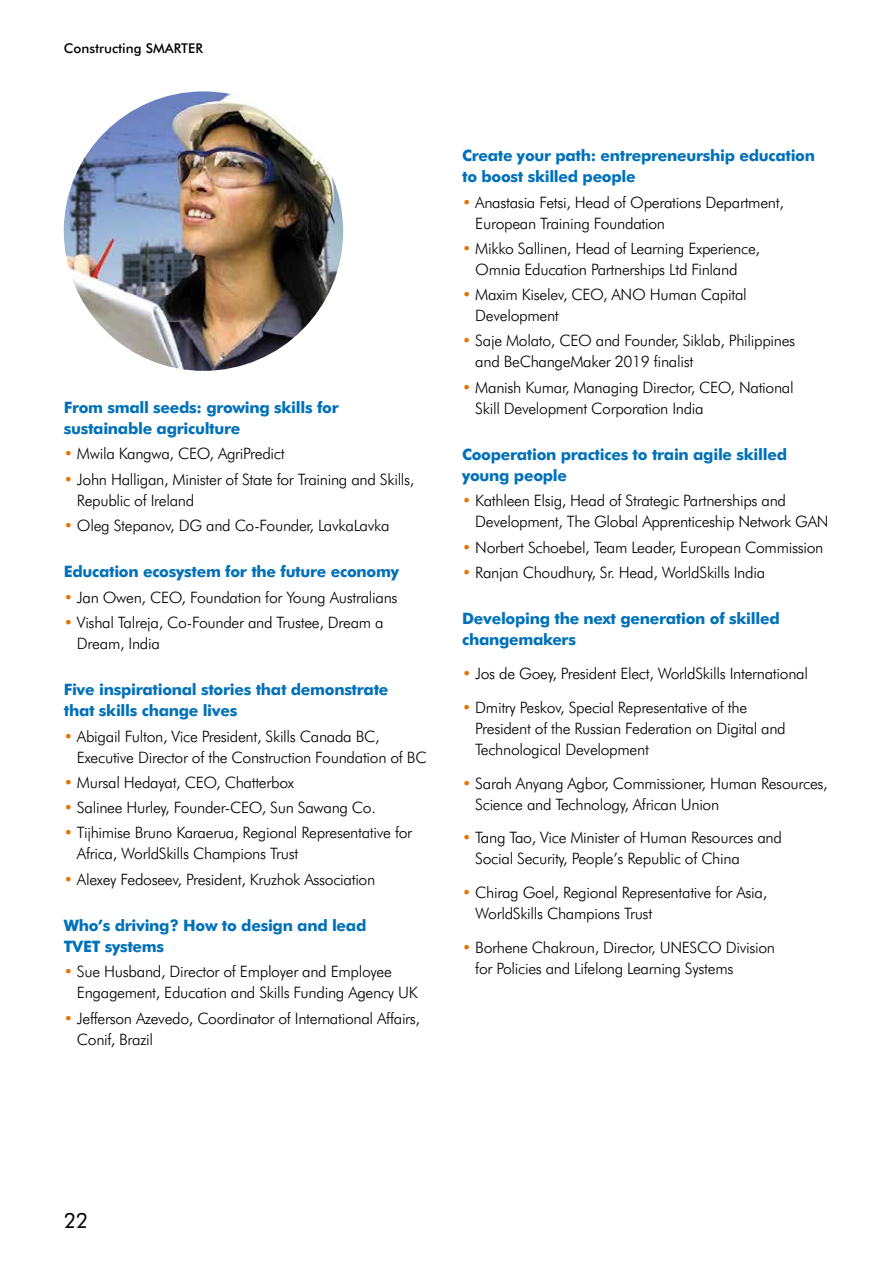
<style>
.page{position:relative;width:893px;height:1263px;background:#fff}
.page>*{position:absolute;margin:0;border:0;box-sizing:border-box;transform-origin:0 0}
.t1{font:21px "Futura BT";color:#000}
.t2{font:300 15.75px/21px "Futura BT";letter-spacing:-.02em;color:#000}
.t3{font:700 15.75px/21px "Futura BT";letter-spacing:-.02em;color:#0071b9}
.t4{font:500 13.5px "Futura BT";color:#000}
.s1{color:#e67200}
</style>
<div class="page">
<img style="left:64px;top:91px;width:279px;height:280px;border-radius:140px">
<p class="t4" style="left:64px;top:40px;width:141px">Constructing SMARTER</p>
<p class="t3" style="left:64px;top:397px;width:276px">From small seeds: growing skills for sustainable agriculture</p>
<p class="t2" style="left:64px;top:443px;width:222px"><span class="s1">•</span> Mwila Kangwa, CEO, AgriPredict</p>
<p class="t2" style="left:77px;top:468px;width:339px;text-indent:-13px"><span class="s1">•</span> John Halligan, Minister of State for Training and Skills,<br>Republic of Ireland</p>
<p class="t2" style="left:64px;top:515px;width:327px"><span class="s1">•</span> Oleg Stepanov, DG and Co-Founder, LavkaLavka</p>
<p class="t3" style="left:64px;top:561px;width:337px">Education ecosystem for the future economy</p>
<p class="t2" style="left:64px;top:586px;width:335px"><span class="s1">•</span> Jan Owen, CEO, Foundation for Young Australians</p>
<p class="t2" style="left:77px;top:612px;width:308px;text-indent:-13px"><span class="s1">•</span> Vishal Talreja, Co-Founder and Trustee, Dream a<br>Dream, India</p>
<p class="t3" style="left:64px;top:679px;width:326px">Five inspirational stories that demonstrate that skills change lives</p>
<p class="t2" style="left:77px;top:725px;width:351px;text-indent:-13px"><span class="s1">•</span> Abigail Fulton, Vice President, Skills Canada BC,<br>Executive Director of the Construction Foundation of BC</p>
<p class="t2" style="left:64px;top:772px;width:232px"><span class="s1">•</span> Mursal Hedayat, CEO, Chatterbox</p>
<p class="t2" style="left:64px;top:797px;width:314px"><span class="s1">•</span> Salinee Hurley, Founder-CEO, Sun Sawang Co.</p>
<p class="t2" style="left:77px;top:822px;width:337px;text-indent:-13px"><span class="s1">•</span> Tijhimise Bruno Karaerua, Regional Representative for<br>Africa, WorldSkills Champions Trust</p>
<p class="t2" style="left:64px;top:868px;width:313px"><span class="s1">•</span> Alexey Fedoseev, President, Kruzhok Association</p>
<p class="t3" style="left:64px;top:915px;width:304px">Who’s driving? How to design and lead<br>TVET systems</p>
<p class="t2" style="left:77px;top:961px;width:342px;text-indent:-13px"><span class="s1">•</span> Sue Husband, Director of Employer and Employee<br>Engagement, Education and Skills Funding Agency UK</p>
<p class="t2" style="left:77px;top:1007px;width:345px;text-indent:-13px"><span class="s1">•</span> Jefferson Azevedo, Coordinator of International Affairs,<br>Conif, Brazil</p>
<p class="t3" style="left:462px;top:145px;width:354px">Create your path: entrepreneurship education to boost skilled people</p>
<p class="t2" style="left:475px;top:191px;width:310px;text-indent:-13px"><span class="s1">•</span> Anastasia Fetsi, Head of Operations Department,<br>European Training Foundation</p>
<p class="t2" style="left:462px;top:238px;width:299px;text-align:center"><span class="s1">•</span> Mikko Sallinen, Head of Learning Experience,<br>Omnia Education Partnerships Ltd Finland</p>
<p class="t2" style="left:475px;top:284px;width:273px;text-indent:-13px"><span class="s1">•</span> Maxim Kiselev, CEO, ANO Human Capital<br>Development</p>
<p class="t2" style="left:475px;top:330px;width:321px;text-indent:-13px"><span class="s1">•</span> Saje Molato, CEO and Founder, Siklab, Philippines and BeChangeMaker 2019 finalist</p>
<p class="t2" style="left:475px;top:376px;width:320px;text-indent:-13px"><span class="s1">•</span> Manish Kumar, Managing Director, CEO, National<br>Skill Development Corporation India</p>
<p class="t3" style="left:462px;top:444px;width:327px">Cooperation practices to train agile skilled young people</p>
<p class="t2" style="left:475px;top:490px;width:355px;text-indent:-13px"><span class="s1">•</span> Kathleen Elsig, Head of Strategic Partnerships and<br>Development, The Global Apprenticeship Network GAN</p>
<p class="t2" style="left:462px;top:536px;width:363px"><span class="s1">•</span> Norbert Schoebel, Team Leader, European Commission</p>
<p class="t2" style="left:462px;top:562px;width:305px"><span class="s1">•</span> Ranjan Choudhury, Sr. Head, WorldSkills India</p>
<p class="t3" style="left:462px;top:608px;width:319px">Developing the next generation of skilled changemakers</p>
<p class="t2" style="left:462px;top:663px;width:347px"><span class="s1">•</span> Jos de Goey, President Elect, WorldSkills International</p>
<p class="t2" style="left:475px;top:697px;width:312px;text-indent:-13px"><span class="s1">•</span> Dmitry Peskov, Special Representative of the<br>President of the Russian Federation on Digital and<br>Technological Development</p>
<p class="t2" style="left:475px;top:772px;width:354px;text-indent:-13px"><span class="s1">•</span> Sarah Anyang Agbor, Commissioner, Human Resources,<br>Science and Technology, African Union</p>
<p class="t2" style="left:475px;top:827px;width:308px;text-indent:-13px"><span class="s1">•</span> Tang Tao, Vice Minister of Human Resources and<br>Social Security, People’s Republic of China</p>
<p class="t2" style="left:475px;top:882px;width:294px;text-indent:-13px"><span class="s1">•</span> Chirag Goel, Regional Representative for Asia,<br>WorldSkills Champions Trust</p>
<p class="t2" style="left:475px;top:937px;width:301px;text-indent:-13px"><span class="s1">•</span> Borhene Chakroun, Director, UNESCO Division for Policies and Lifelong Learning Systems</p>
<h1 class="t1" style="left:64px;top:1208px;width:26px">22</h1>
</div>
